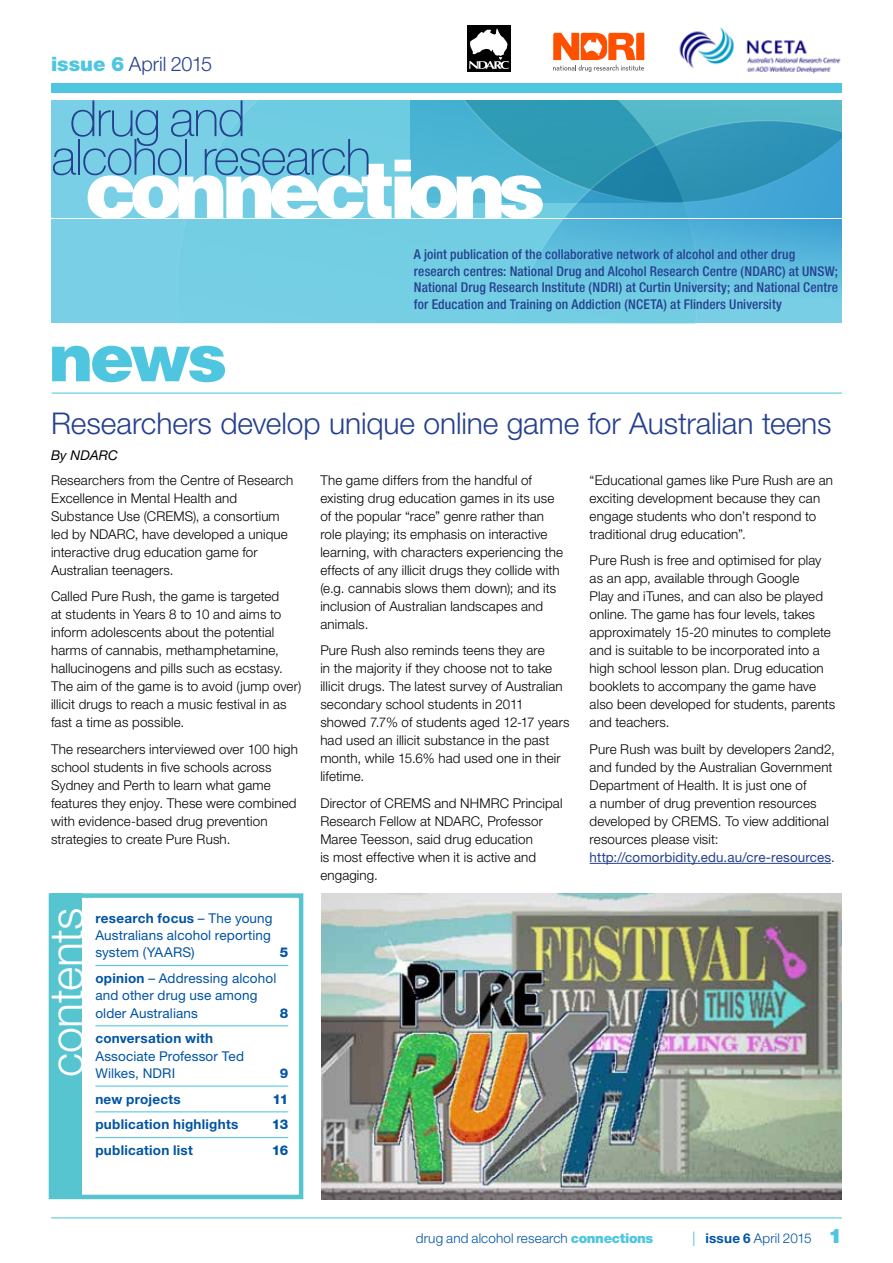
<style>
.page{position:relative;width:893px;height:1263px;background:#fff}
.page>*{position:absolute;margin:0;border:0;box-sizing:border-box;transform-origin:0 0}
.t1{font:900 78.75px "Helvetica LT Std";letter-spacing:-.09em;color:#fff}
.t2{font:900 66px "Helvetica LT Std";color:#4fc6e0}
.t3{font:100 49.95px/38.5px "Helvetica Neue LT Std";letter-spacing:-.03em;color:#25408f}
.t4{font:300 46.5px "Helvetica Neue LT Std";letter-spacing:-.015em;color:#fff}
.t5{font:300 30px "Helvetica Neue LT Std";letter-spacing:-.005em;color:#25408f}
.t6{font:300 19.95px "Helvetica Neue LT Std";letter-spacing:-.005em;color:#25408f}
.t7{font:900 19.95px "Helvetica Neue LT Std";color:#4fc6e0}
.t8{font:300 13.5px/18px "Helvetica Neue LT Std";letter-spacing:.01em;color:#000}
.t9{font:500 condensed 13.5px/16.5px "Helvetica Neue LT Std";letter-spacing:.01em;color:#25408f}
.t10{font:13.5px/17.2px "Helvetica Neue LT Std";letter-spacing:.01em;color:#0054a4}
.t11{font:700 13.5px "Helvetica Neue LT Std";letter-spacing:.02em;color:#0054a4}
.t12{font:300 13.5px "Helvetica Neue LT Std";letter-spacing:.01em;color:#0054a4}
.t13{font:800 13.5px "Helvetica Neue LT Std";color:#0054a4}
.t14{font:italic 13.5px "Helvetica Neue LT Std";letter-spacing:.005em;color:#000}
.s1{font-weight:900;color:#4fc6e0}
.s2{font-weight:400;color:#25408f}
.s3{font-weight:700}
</style>
<div class="page">
<hr style="left:51px;top:1217px;width:791px;height:1px;background:#4fc6e0">
<div style="left:51px;top:893px;width:31px;height:306px;background:#56c5d0"></div>
<div style="left:52px;top:83px;width:790px;height:9px;background:#4fc6e0"></div>
<hr style="left:52px;top:393px;width:790px;height:1px;background:#4fc6e0">
<div style="left:49px;top:893px;width:254px;height:306px;border:4px solid #56c5d0"></div>
<hr style="left:95px;top:965px;width:193px;height:1px;background:#4fc6e0">
<hr style="left:95px;top:1025px;width:193px;height:1px;background:#4fc6e0">
<hr style="left:95px;top:1085px;width:193px;height:1px;background:#4fc6e0">
<hr style="left:95px;top:1111px;width:193px;height:1px;background:#4fc6e0">
<hr style="left:95px;top:1137px;width:193px;height:1px;background:#4fc6e0">
<hr style="left:590px;top:863px;width:241px;height:1px;background:#25408f">
<img style="left:321px;top:893px;width:521px;height:306px">
<img style="left:679px;top:27px;width:162px;height:47px">
<svg style="left:553px;top:33px;width:91px;height:39px"></svg>
<div style="left:467px;top:25px;width:44px;height:47px;background:#000"></div>
<svg style="left:469px;top:28px;width:40px;height:41px"></svg>
<svg style="left:693px;top:1231px;width:1px;height:15px"></svg>
<div style="left:51px;top:101px;width:791px;height:222px;background:#79d0e6"></div>
<svg style="left:222px;top:101px;width:188px;height:41px"></svg>
<svg style="left:410px;top:101px;width:432px;height:102px"></svg>
<svg style="left:506px;top:120px;width:336px;height:172px"></svg>
<hr style="left:46px;top:218px;width:803px;height:1px;background:#fff">
<h3 class="t6" style="left:51px;top:52px;width:163px"><span class="s1">issue 6</span> April 2015</h3>
<h3 class="t3" style="left:51px;top:99px;width:322px;text-indent:19px">drug and alcohol research</h3>
<h1 class="t1" style="left:85px;top:138px;width:462px">connections</h1>
<h2 class="t2" style="left:49px;top:314px;width:180px">news</h2>
<p class="t9" style="left:414px;top:246px;width:426px">A joint publication of the collaborative network of alcohol and other drug research centres: National Drug and Alcohol Research Centre (NDARC) at UNSW; National Drug Research Institute (NDRI) at Curtin University; and National Centre for Education and Training on Addiction (NCETA) at Flinders University</p>
<h3 class="t5" style="left:51px;top:405px;width:782px">Researchers develop unique online game for Australian teens</h3>
<p class="t14" style="left:51px;top:447px;width:68px">By NDARC</p>
<p class="t8" style="left:51px;top:471px;width:244px">Researchers from the Centre of Research Excellence in Mental Health and Substance Use (CREMS), a consortium led by NDARC, have developed a unique interactive drug education game for Australian teenagers.</p>
<p class="t8" style="left:51px;top:587px;width:252px">Called Pure Rush, the game is targeted<br>at students in Years 8 to 10 and aims to inform adolescents about the potential harms of cannabis, methamphetamine, hallucinogens and pills such as ecstasy.<br>The aim of the game is to avoid (jump over) illicit drugs to reach a music festival in as fast a time as possible.</p>
<p class="t8" style="left:51px;top:740px;width:248px">The researchers interviewed over 100 high school students in five schools across Sydney and Perth to learn what game features they enjoy. These were combined with evidence-based drug prevention strategies to create Pure Rush.</p>
<p class="t8" style="left:320px;top:471px;width:244px">The game differs from the handful of existing drug education games in its use of the popular “race” genre rather than role playing; its emphasis on interactive learning, with characters experiencing the effects of any illicit drugs they collide with (e.g. cannabis slows them down); and its inclusion of Australian landscapes and animals.</p>
<p class="t8" style="left:320px;top:641px;width:251px">Pure Rush also reminds teens they are<br>in the majority if they choose not to take illicit drugs. The latest survey of Australian secondary school students in 2011 showed 7.7% of students aged 12-17 years had used an illicit substance in the past month, while 15.6% had used one in their lifetime.</p>
<p class="t8" style="left:320px;top:794px;width:244px">Director of CREMS and NHMRC Principal<br>Research Fellow at NDARC, Professor<br>Maree Teesson, said drug education<br>is most effective when it is active and engaging.</p>
<p class="t8" style="left:590px;top:471px;width:245px">“Educational games like Pure Rush are an exciting development because they can engage students who don’t respond to traditional drug education”.</p>
<p class="t8" style="left:590px;top:551px;width:247px">Pure Rush is free and optimised for play as an app, available through Google<br>Play and iTunes, and can also be played online. The game has four levels, takes approximately 15-20 minutes to complete and is suitable to be incorporated into a high school lesson plan. Drug education booklets to accompany the game have also been developed for students, parents and teachers.</p>
<p class="t8" style="left:590px;top:740px;width:247px">Pure Rush was built by developers 2and2, and funded by the Australian Government Department of Health. It is just one of<br>a number of drug prevention resources developed by CREMS. To view additional resources please visit: <span class="s2">http://comorbidity.edu.au/cre-resources</span>.</p>
<h3 class="t4" style="left:38px;top:1077px;width:171px;rotate:-90deg">contents</h3>
<p class="t10" style="left:95px;top:909px;width:179px"><span class="s3">research focus</span> – The young<br>Australians alcohol reporting system (YAARS)</p>
<p class="t13" style="left:280px;top:944px;width:10px">5</p>
<p class="t10" style="left:95px;top:969px;width:182px"><span class="s3">opinion</span> – Addressing alcohol and other drug use among older Australians</p>
<p class="t13" style="left:280px;top:1005px;width:10px">8</p>
<p class="t11" style="left:95px;top:1030px;width:119px">conversation with</p>
<p class="t10" style="left:95px;top:1047px;width:150px">Associate Professor Ted<br>Wilkes, NDRI</p>
<p class="t13" style="left:280px;top:1065px;width:10px">9</p>
<p class="t11" style="left:95px;top:1090px;width:87px">new projects</p>
<p class="t13" style="left:272px;top:1091px;width:17px">11</p>
<p class="t11" style="left:95px;top:1116px;width:144px">publication highlights</p>
<p class="t13" style="left:272px;top:1116px;width:18px">13</p>
<p class="t11" style="left:95px;top:1142px;width:99px">publication list</p>
<p class="t13" style="left:272px;top:1142px;width:18px">16</p>
<p class="t12" style="left:416px;top:1229px;width:239px">drug and alcohol research <span class="s1">connections</span></p>
<p class="t12" style="left:705px;top:1230px;width:108px"><span class="s3">issue 6</span> April 2015</p>
<h3 class="t7" style="left:829px;top:1224px;width:15px">1</h3>
</div>
